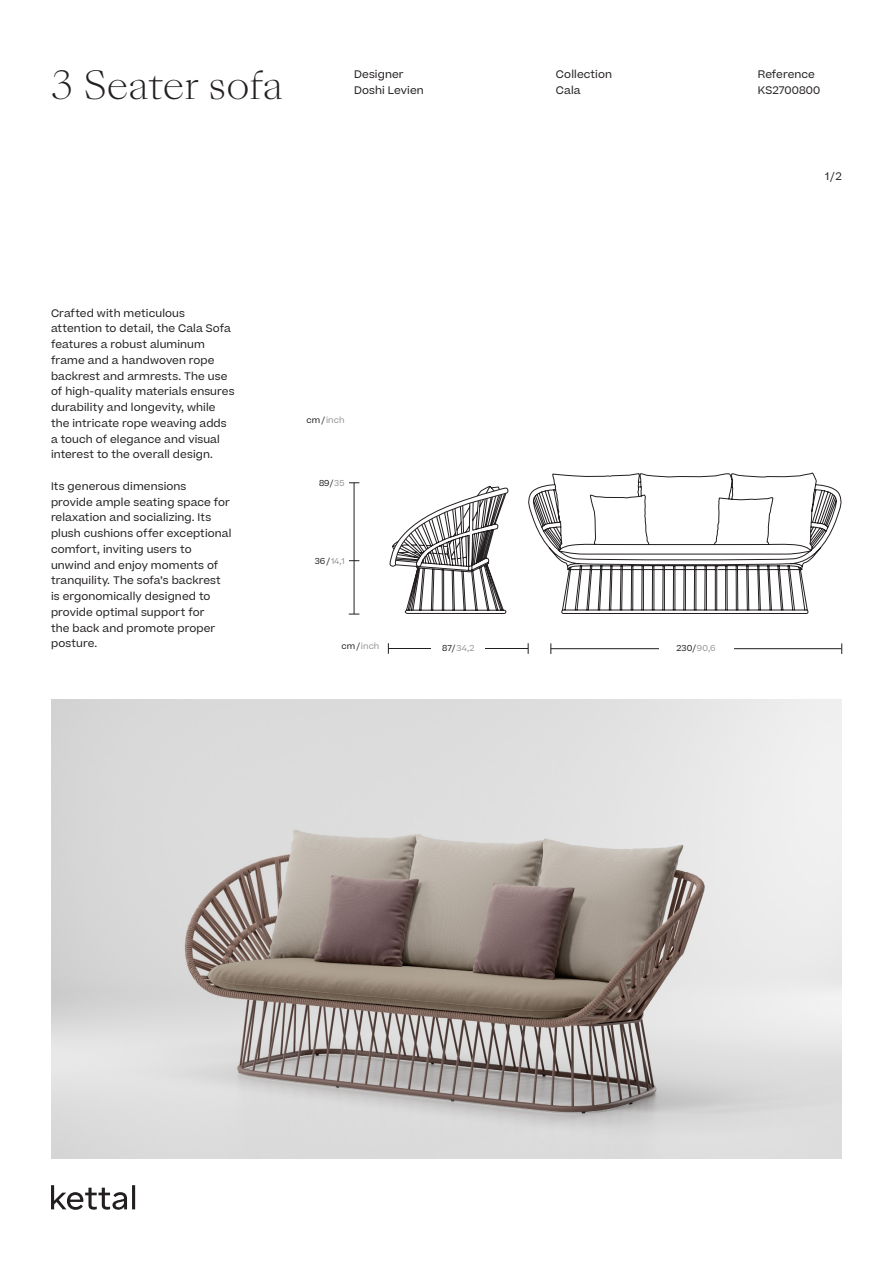
<style>
.page{position:relative;width:893px;height:1263px;background:#fff}
.page>*{position:absolute;margin:0;border:0;box-sizing:border-box;transform-origin:0 0}
.t1{font:300 37.5px "Sang Bleu Kingdom";color:#231f20}
.t2{font:10.5px/15.8px "Beatrice";letter-spacing:.01em;color:#231f20}
.Beatrice_5_5{font:8.25px "Beatrice";letter-spacing:.01em;color:#939598}
.Beatrice_5_5-2{font:8.25px "Beatrice";letter-spacing:.005em;color:#231f20}
.s1{color:#231f20}
.s2{color:#939598}
</style>
<div class="page">
<hr style="left:551px;top:648px;width:290px;height:1px;background:#231f20">
<hr style="left:388px;top:648px;width:140px;height:1px;background:#231f20">
<hr style="left:354px;top:483px;width:1px;height:131px;background:#231f20">
<div style="left:659px;top:641px;width:74px;height:14px;background:#fff"></div>
<div style="left:432px;top:641px;width:53px;height:14px;background:#fff"></div>
<svg style="left:51px;top:1185px;width:84px;height:25px"></svg>
<img style="left:51px;top:699px;width:791px;height:460px">
<svg style="left:404px;top:473px;width:438px;height:141px"></svg>
<svg style="left:389px;top:487px;width:120px;height:80px"></svg>
<p class="t1" style="left:51px;top:59px;width:233px">3 Seater sofa</p>
<p class="t2" style="left:354px;top:66px;width:51px">Designer</p>
<p class="t2" style="left:354px;top:82px;width:71px">Doshi Levien</p>
<p class="t2" style="left:556px;top:66px;width:58px">Collection</p>
<p class="t2" style="left:556px;top:82px;width:26px">Cala</p>
<p class="t2" style="left:758px;top:66px;width:59px">Reference</p>
<p class="t2" style="left:758px;top:82px;width:64px">KS2700800</p>
<p class="t2" style="left:825px;top:168px;width:18px">1/2</p>
<p class="t2" style="left:51px;top:305px;width:185px">Crafted with meticulous attention to detail, the Cala Sofa features a robust aluminum frame and a handwoven rope backrest and armrests. The use of high-quality materials ensures durability and longevity, while the intricate rope weaving adds a touch of elegance and visual interest to the overall design.</p>
<p class="t2" style="left:51px;top:478px;width:182px">Its generous dimensions<br>provide ample seating space for relaxation and socializing. Its plush cushions offer exceptional comfort, inviting users to unwind and enjoy moments of tranquility. The sofa’s backrest is ergonomically designed to provide optimal support for<br>the back and promote proper posture.</p>
<p class="Beatrice_5_5" style="left:307px;top:414px;width:39px"><span class="s1">cm/</span> inch</p>
<p class="Beatrice_5_5-2" style="left:319px;top:477px;width:27px">89/<span class="s2">35</span></p>
<p class="Beatrice_5_5" style="left:315px;top:555px;width:31px"><span class="s1">36/</span> 14,1</p>
<p class="Beatrice_5_5" style="left:341px;top:640px;width:39px"><span class="s1">cm/</span> inch</p>
<p class="Beatrice_5_5" style="left:442px;top:643px;width:34px"><span class="s1">87/</span>34,2</p>
<p class="Beatrice_5_5-2" style="left:676px;top:643px;width:41px">230/<span class="s2">90,6</span></p>
</div>
